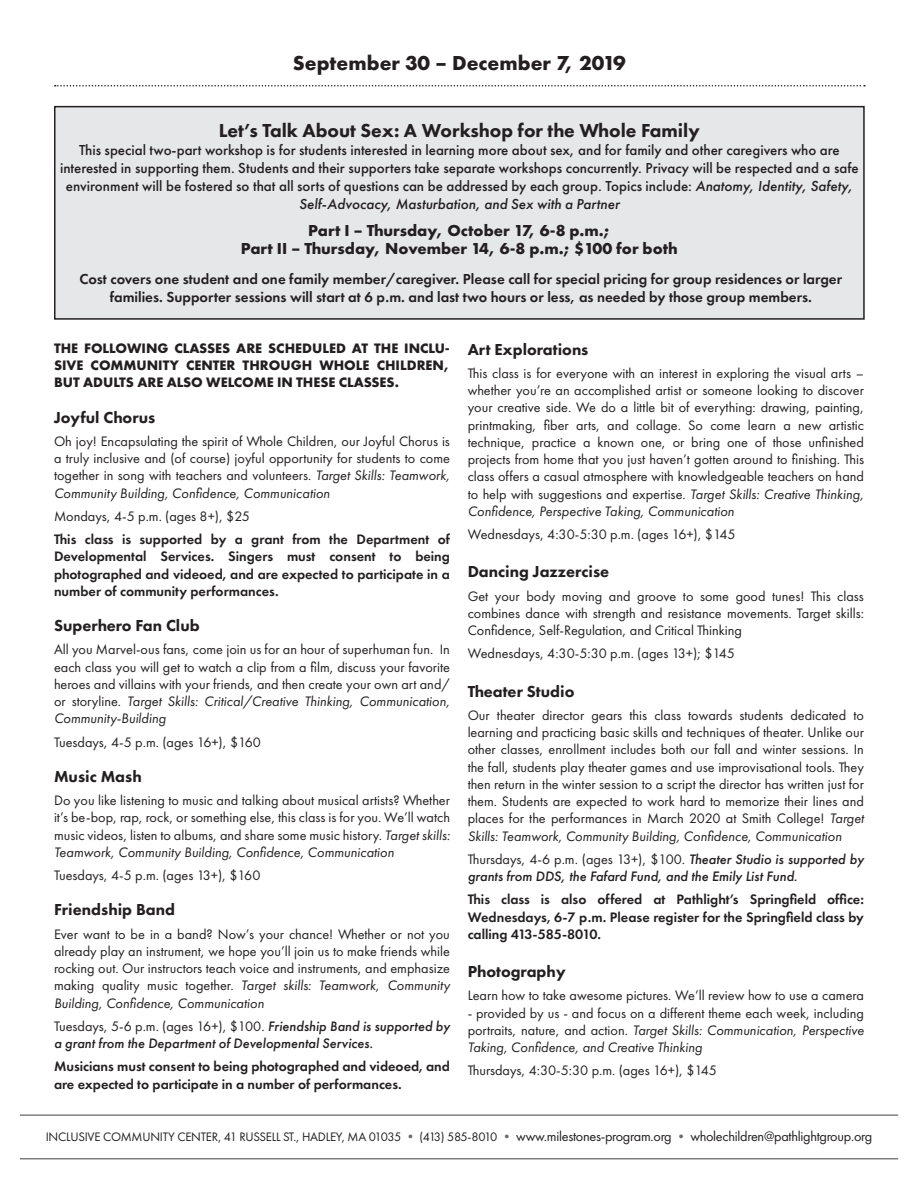
<style>
.page{position:relative;width:918px;height:1188px;background:#fff}
.page>*{position:absolute;margin:0;border:0;box-sizing:border-box;transform-origin:0 0}
.Heading_-_secondary{font:700 21px "Futura PT";color:#231f20}
.title_-_classes{font:800 19.5px "Futura PT";color:#231f20}
.title_-_classes-2{font:800 16.5px "Futura PT";color:#231f20}
.title_-_classes-3{font:700 16.5px/18px "Futura PT";color:#231f20;text-align:center}
.title_-_classes-4{font:500 15px/18px "Futura PT";color:#231f20;text-align:center}
.title_-_classes-5{font:600 15px/18px "Futura PT";color:#231f20;text-align:center}
.title_-_classes-6{font:14.25px/17.2px "Futura PT";color:#231f20;text-align:justify}
.title_-_classes-7{font:600 14.25px/17.2px "Futura PT";color:#231f20;text-align:justify}
.title_-_classes-8{font:italic 500 14.25px/17.2px "Futura PT";color:#231f20}
.Instructor_Name{font:700 14.25px/17.2px "Futura PT";color:#231f20;text-align:justify}
.t1{font:12.75px "Futura PT";letter-spacing:-.02em;color:#231f20}
.s1{font-style:italic}
.s2{font-weight:400;font-style:normal}
.s3{font-size:13.5px;color:#6c6d70}
.s4{font-size:14.25px}
</style>
<div class="page">
<svg style="left:55px;top:85px;width:810px;height:2px"></svg>
<div style="left:55px;top:107px;width:809px;height:212px;background:#e6e7e9"></div>
<div style="left:54px;top:106px;width:811px;height:214px;border:2px solid #231f20"></div>
<hr style="left:20px;top:1115px;width:878px;height:1px;background:#3e3e3f">
<hr style="left:20px;top:1158px;width:878px;height:1px;background:#3e3e3f">
<p class="Heading_-_secondary" style="left:293px;top:49px;width:335px">September 30 – December 7, 2019</p>
<p class="title_-_classes" style="left:219px;top:118px;width:482px">Let’s Talk About Sex: A Workshop for the Whole Family</p>
<p class="title_-_classes-4" style="left:60px;top:141px;width:800px">This special two-part workshop is for students interested in learning more about sex, and for family and other caregivers who are interested in supporting them. Students and their supporters take separate workshops concurrently. Privacy will be respected and a safe environment will be fostered so that all sorts of questions can be addressed by each group. Topics include: <span class="s1">Anatomy, Identity, Safety, Self-Advocacy, Masturbation, and Sex with a Partner</span></p>
<p class="title_-_classes-3" style="left:241px;top:221px;width:439px">Part I – Thursday, October 17, 6-8 p.m.;<br>Part II – Thursday, November 14, 6-8 p.m.; $100 for both</p>
<p class="title_-_classes-5" style="left:80px;top:269px;width:764px">Cost covers one student and one family member/caregiver. Please call for special pricing for group residences or larger families. Supporter sessions will start at 6 p.m. and last two hours or less, as needed by those group members.</p>
<p class="Instructor_Name" style="left:54px;top:339px;width:397px">THE FOLLOWING CLASSES ARE SCHEDULED AT THE INCLU-SIVE COMMUNITY CENTER THROUGH WHOLE CHILDREN, BUT ADULTS ARE ALSO WELCOME IN THESE CLASSES.</p>
<p class="title_-_classes-2" style="left:54px;top:407px;width:103px">Joyful Chorus</p>
<p class="title_-_classes-6" style="left:54px;top:432px;width:398px">Oh joy! Encapsulating the spirit of Whole Children, our Joyful Chorus is a truly inclusive and (of course) joyful opportunity for students to come together in song with teachers and volunteers. <span class="s1">Target Skills: Teamwork, Community Building, Confidence, Communication</span></p>
<p class="title_-_classes-6" style="left:54px;top:507px;width:198px">Mondays, 4-5 p.m. (ages 8+), $25</p>
<p class="title_-_classes-7" style="left:54px;top:531px;width:398px">This class is supported by a grant from the Department of Developmental Services. Singers must consent to being photographed and videoed, and are expected to participate in a number of community performances.</p>
<p class="title_-_classes-2" style="left:54px;top:615px;width:147px">Superhero Fan Club</p>
<p class="title_-_classes-6" style="left:54px;top:641px;width:398px">All you Marvel-ous fans, come join us for an hour of superhuman fun. In each class you will get to watch a clip from a film, discuss your favorite heroes and villains with your friends, and then create your own art and/ or storyline. <span class="s1">Target Skills: Critical/Creative Thinking, Communication, Community-Building</span></p>
<p class="title_-_classes-6" style="left:54px;top:733px;width:208px">Tuesdays, 4-5 p.m. (ages 16+), $160</p>
<p class="title_-_classes-2" style="left:54px;top:766px;width:89px">Music Mash</p>
<p class="title_-_classes-6" style="left:54px;top:792px;width:398px">Do you like listening to music and talking about musical artists? Whether it’s be-bop, rap, rock, or something else, this class is for you. We’ll watch music videos, listen to albums, and share some music history. <span class="s1">Target skills:<br>Teamwork, Community Building, Confidence, Communication</span></p>
<p class="title_-_classes-6" style="left:54px;top:867px;width:208px">Tuesdays, 4-5 p.m. (ages 13+), $160</p>
<p class="title_-_classes-2" style="left:54px;top:900px;width:122px">Friendship Band</p>
<p class="title_-_classes-6" style="left:54px;top:925px;width:398px">Ever want to be in a band? Now’s your chance! Whether or not you already play an instrument, we hope you’ll join us to make friends while rocking out. Our instructors teach voice and instruments, and emphasize making quality music together. <span class="s1">Target skills: Teamwork, Community Building, Confidence, Communication</span></p>
<p class="title_-_classes-8" style="left:54px;top:1018px;width:397px"><span class="s2">Tuesdays, 5-6 p.m. (ages 16+), $100.</span> Friendship Band is supported by a grant from the Department of Developmental Services.</p>
<p class="title_-_classes-7" style="left:54px;top:1058px;width:398px">Musicians must consent to being photographed and videoed, and are expected to participate in a number of performances.</p>
<p class="title_-_classes-2" style="left:468px;top:339px;width:122px">Art Explorations</p>
<p class="title_-_classes-6" style="left:468px;top:364px;width:398px">This class is for everyone with an interest in exploring the visual arts – whether you’re an accomplished artist or someone looking to discover your creative side. We do a little bit of everything: drawing, painting, printmaking, fiber arts, and collage. So come learn a new artistic technique, practice a known one, or bring one of those unfinished projects from home that you just haven’t gotten around to finishing. This class offers a casual atmosphere with knowledgeable teachers on hand to help with suggestions and expertise. <span class="s1">Target Skills: Creative Thinking, Confidence, Perspective Taking, Communication</span></p>
<p class="title_-_classes-6" style="left:468px;top:526px;width:269px">Wednesdays, 4:30-5:30 p.m. (ages 16+), $145</p>
<p class="title_-_classes-2" style="left:468px;top:562px;width:143px">Dancing Jazzercise</p>
<p class="title_-_classes-6" style="left:468px;top:587px;width:398px">Get your body moving and groove to some good tunes! This class combines dance with strength and resistance movements. Target skills:<br>Confidence, Self-Regulation, and Critical Thinking</p>
<p class="title_-_classes-6" style="left:468px;top:645px;width:269px">Wednesdays, 4:30-5:30 p.m. (ages 13+); $145</p>
<p class="title_-_classes-2" style="left:468px;top:681px;width:108px">Theater Studio</p>
<p class="title_-_classes-6" style="left:468px;top:706px;width:398px">Our theater director gears this class towards students dedicated to learning and practicing basic skills and techniques of theater. Unlike our other classes, enrollment includes both our fall and winter sessions. In the fall, students play theater games and use improvisational tools. They then return in the winter session to a script the director has written just for them. Students are expected to work hard to memorize their lines and places for the performances in March 2020 at Smith College! <span class="s1">Target Skills: Teamwork, Community Building, Confidence, Communication</span></p>
<p class="title_-_classes-8" style="left:468px;top:851px;width:398px"><span class="s2">Thursdays, 4-6 p.m. (ages 13+), $100.</span> Theater Studio is supported by grants from DDS, the Fafard Fund, and the Emily List Fund.</p>
<p class="title_-_classes-7" style="left:468px;top:891px;width:398px">This class is also offered at Pathlight’s Springfield office:<br>Wednesdays, 6-7 p.m. Please register for the Springfield class by calling 413-585-8010.</p>
<p class="title_-_classes-2" style="left:468px;top:961px;width:100px">Photography</p>
<p class="title_-_classes-6" style="left:468px;top:987px;width:398px">Learn how to take awesome pictures. We’ll review how to use a camera</p>
<p class="title_-_classes-6" style="left:468px;top:1004px;width:398px">- provided by us - and focus on a different theme each week, including portraits, nature, and action. <span class="s1">Target Skills: Communication, Perspective Taking, Confidence, and Creative Thinking</span></p>
<p class="title_-_classes-6" style="left:468px;top:1062px;width:251px">Thursdays, 4:30-5:30 p.m. (ages 16+), $145</p>
<p class="t1" style="left:46px;top:1129px;width:828px">INCLUSIVE COMMUNITY CENTER, 41 RUSSELL ST., HADLEY, MA 01035 <span class="s3">•</span> (413) 585-8010 <span class="s3">•</span> <span class="s4">www.milestones-program.org</span> <span class="s3">•</span> <span class="s4">wholechildren@pathlightgroup.org</span></p>
</div>
